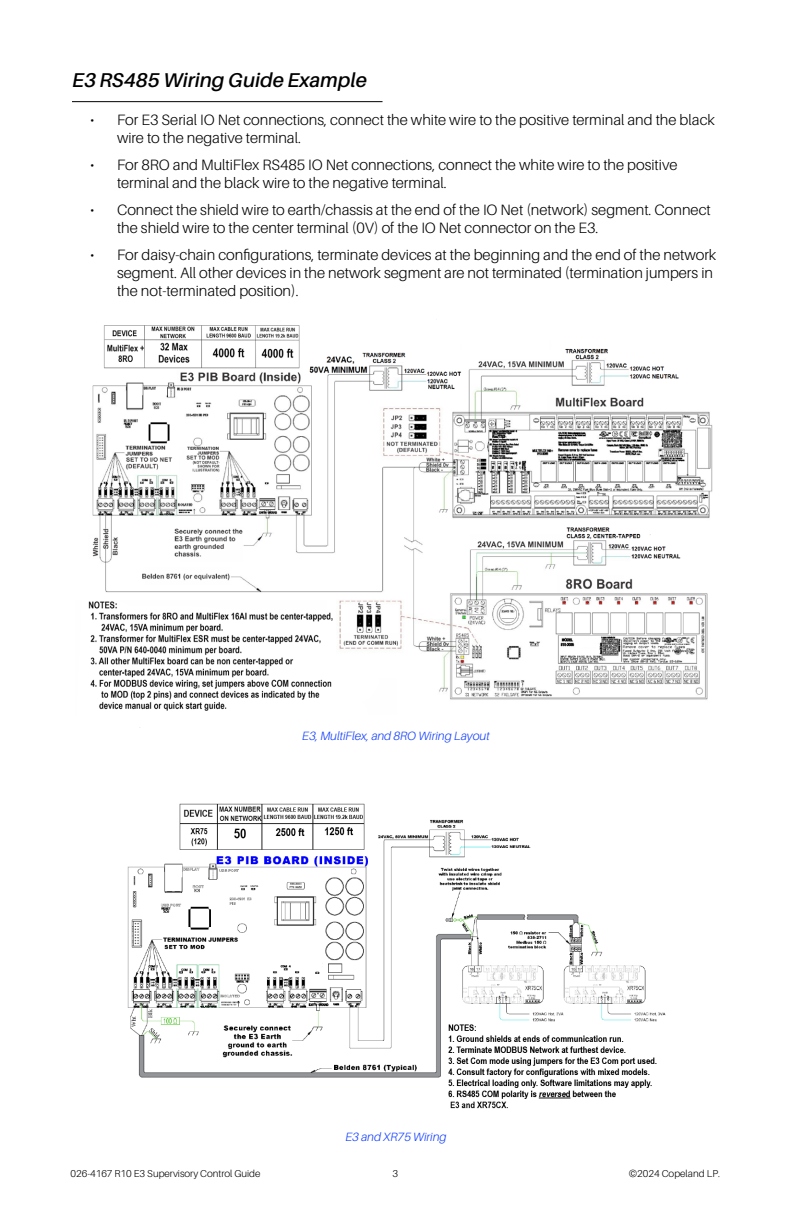
<style>
.page{position:relative;width:792px;height:1224px;background:#fff}
.page>*{position:absolute;margin:0;border:0;box-sizing:border-box;transform-origin:0 0}
.t1{font:italic 600 20px "Aileron";color:#000}
.t2{font:300 15px/18px "Aileron";color:#000}
.t3{font:italic 300 12px "Aileron";color:#0f3cff}
.t4{font:300 10px "Aileron";color:#000}
</style>
<div class="page">
<hr style="left:72px;top:101px;width:311px;height:1px;background:#000">
<img style="left:88px;top:319px;width:625px;height:409px">
<img style="left:127px;top:803px;width:539px;height:306px">
<h1 class="t1" style="left:72px;top:69px;width:296px">E3 RS485 Wiring Guide Example</h1>
<p class="t2" style="left:117px;top:111px;width:600px;text-indent:-27px">• For E3 Serial IO Net connections, connect the white wire to the positive terminal and the black wire to the negative terminal.</p>
<p class="t2" style="left:117px;top:156px;width:562px;text-indent:-27px">• For 8RO and MultiFlex RS485 IO Net connections, connect the white wire to the positive terminal and the black wire to the negative terminal.</p>
<p class="t2" style="left:117px;top:201px;width:595px;text-indent:-27px">• Connect the shield wire to earth/chassis at the end of the IO Net (network) segment. Connect the shield wire to the center terminal (0V) of the IO Net connector on the E3.</p>
<p class="t2" style="left:117px;top:246px;width:601px;text-indent:-27px">• For daisy-chain configurations, terminate devices at the beginning and the end of the network segment. All other devices in the network segment are not terminated (termination jumpers in the not-terminated position).</p>
<p class="t3" style="left:302px;top:729px;width:189px">E3, MultiFlex, and 8RO Wiring Layout</p>
<p class="t3" style="left:345px;top:1130px;width:103px">E3 and XR75 Wiring</p>
<p class="t4" style="left:71px;top:1168px;width:191px">026-4167 R10 E3 Supervisory Control Guide</p>
<p class="t4" style="left:392px;top:1168px;width:7px">3</p>
<p class="t4" style="left:629px;top:1168px;width:93px">©2024 Copeland LP.</p>
</div>
